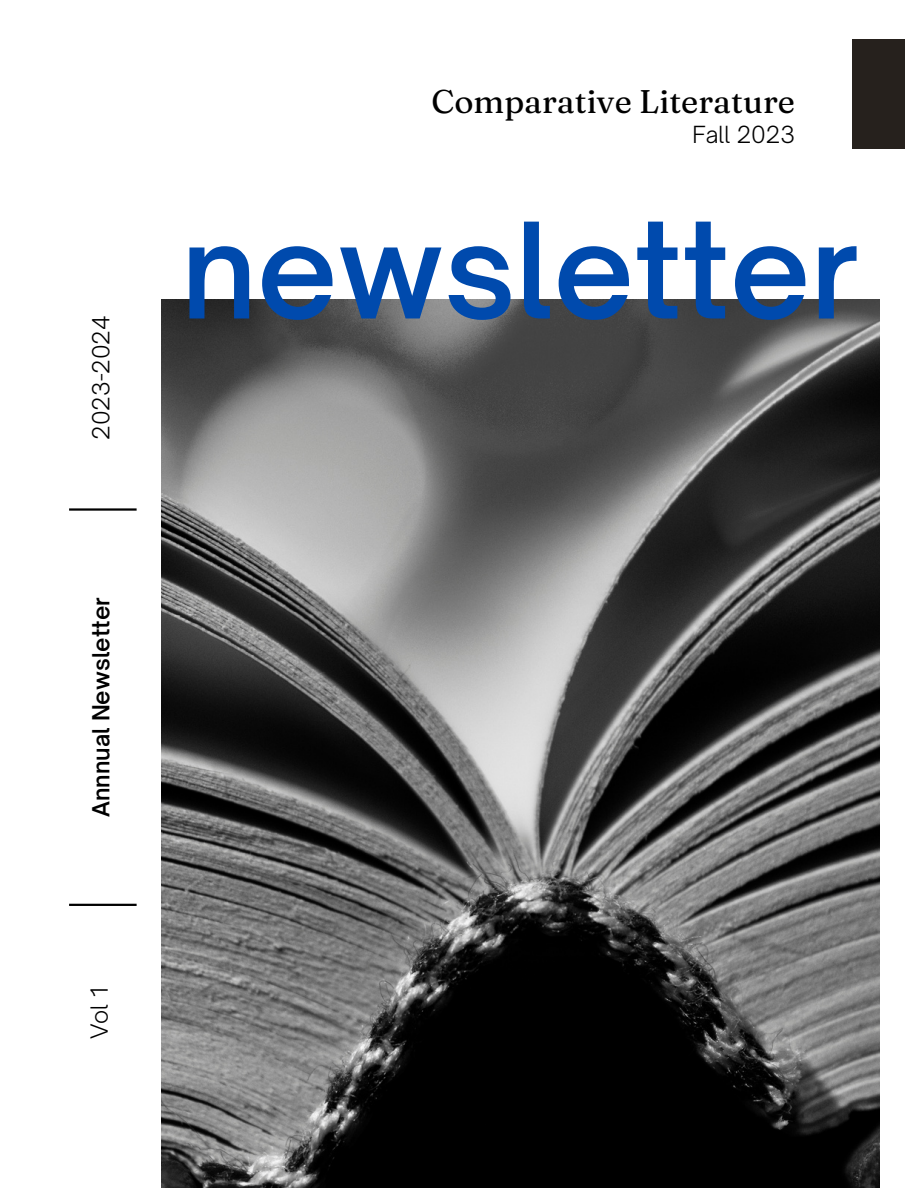
<style>
.page{position:relative;width:918px;height:1188px;background:#fff}
.page>*{position:absolute;margin:0;border:0;box-sizing:border-box;transform-origin:0 0}
.t1{font:600 127.05px "Open Sauce One";color:#004aad}
.t2{font:32.7px "Fraunces 9 pt";color:#000}
.t3{font:300 22.5px "Open Sauce One";color:#000}
.t4{font:600 22.5px "Open Sauce One";color:#000}
</style>
<div class="page">
<img style="left:161px;top:300px;width:718px;height:888px">
<hr style="left:69px;top:904px;width:68px;height:2px;background:#000">
<hr style="left:69px;top:508px;width:68px;height:3px;background:#000">
<div style="left:853px;top:39px;width:52px;height:110px;background:#26211d"></div>
<p class="t3" style="left:87px;top:440px;width:126px;rotate:-90deg">2023-2024</p>
<p class="t4" style="left:87px;top:817px;width:221px;rotate:-90deg">Annnual Newsletter</p>
<p class="t3" style="left:85px;top:1039px;width:53px;rotate:-90deg">Vol 1</p>
<p class="t2" style="left:432px;top:81px;width:365px">Comparative Literature</p>
<p class="t3" style="left:692px;top:120px;width:104px">Fall 2023</p>
<p class="t1" style="left:181px;top:191px;width:679px">newsletter</p>
</div>
